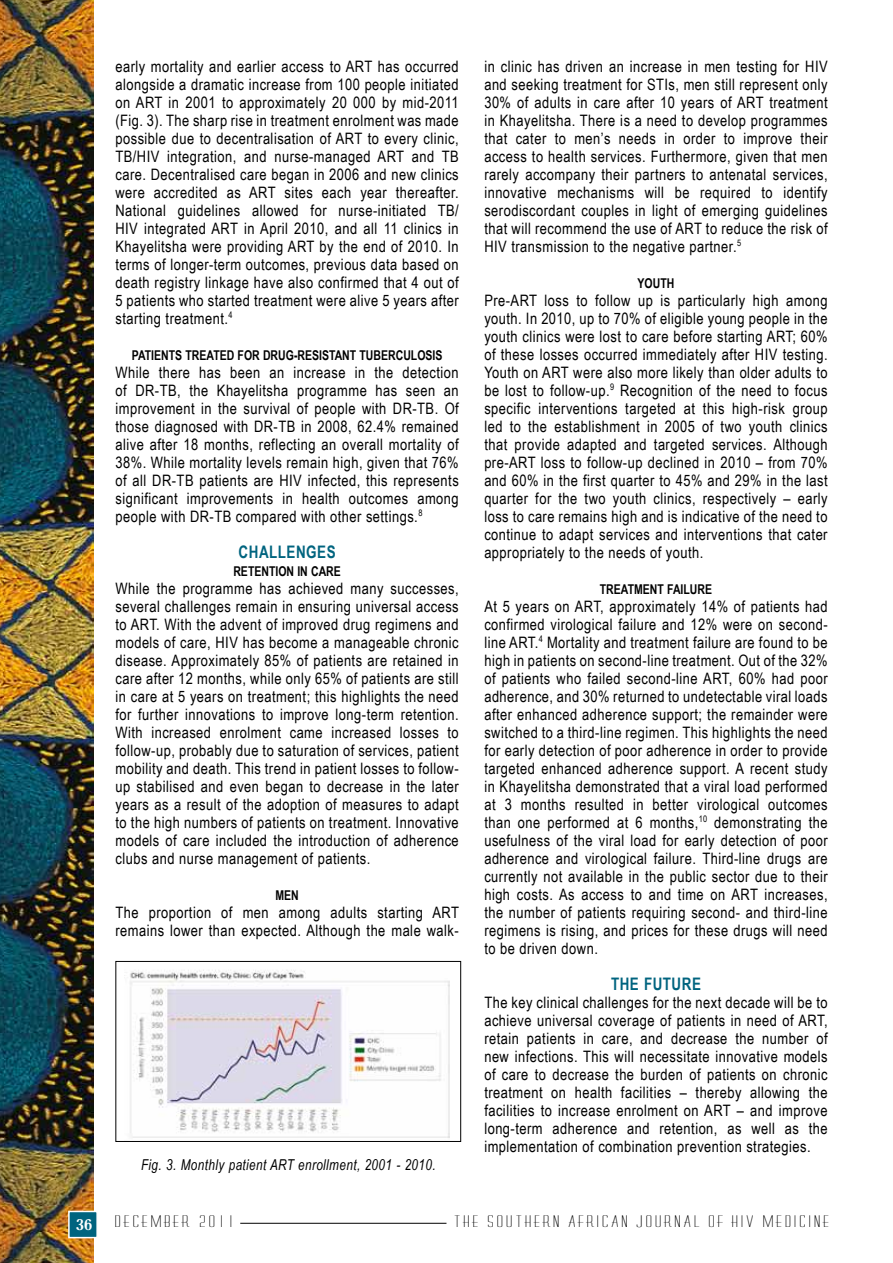
<style>
.page{position:relative;width:893px;height:1263px;background:#fff}
.page>*{position:absolute;margin:0;border:0;box-sizing:border-box;transform-origin:0 0}
.t1{font:700 17.25px "Arial Narrow";letter-spacing:.03em;color:#00647f;scale:.95 1}
.t2{font:15.75px/18px "Arial Narrow";letter-spacing:.03em;color:#000;text-align:justify}
.t3{font:15px "Sunset";letter-spacing:.075em;color:#000;scale:2 1}
.t4{font:italic 15px "Arial Narrow";letter-spacing:.03em;color:#000;scale:.95 1}
.t5{font:700 15px "Emilia";color:#fff}
.t6{font:700 13.5px "Arial Narrow";color:#000;scale:.95 1}
</style>
<div class="page">
<img style="left:0;top:0;width:93px;height:1263px">
<div style="left:68px;top:1211px;width:30px;height:27px;background:#00647f;border:2px solid #fff"></div>
<hr style="left:240px;top:1223px;width:206px;height:1px;background:#000">
<img style="left:124px;top:970px;width:325px;height:168px">
<div style="left:115px;top:961px;width:346px;height:181px;border:1px solid #000"></div>
<p class="t2" style="left:115px;top:57px;width:345px">early mortality and earlier access to ART has occurred alongside a dramatic increase from 100 people initiated on ART in 2001 to approximately 20 000 by mid-2011 (Fig. 3). The sharp rise in treatment enrolment was made possible due to decentralisation of ART to every clinic, TB/HIV integration, and nurse-managed ART and TB care. Decentralised care began in 2006 and new clinics were accredited as ART sites each year thereafter.<br>National guidelines allowed for nurse-initiated TB/ HIV integrated ART in April 2010, and all 11 clinics in Khayelitsha were providing ART by the end of 2010. In terms of longer-term outcomes, previous data based on death registry linkage have also confirmed that 4 out of 5 patients who started treatment were alive 5 years after starting treatment.<sup>4</sup></p>
<p class="t6" style="left:132px;top:345px;width:329px">PATIENTS TREATED FOR DRUG-RESISTANT TUBERCULOSIS</p>
<p class="t2" style="left:115px;top:363px;width:345px">While there has been an increase in the detection of DR-TB, the Khayelitsha programme has seen an improvement in the survival of people with DR-TB. Of those diagnosed with DR-TB in 2008, 62.4% remained alive after 18 months, reflecting an overall mortality of 38%. While mortality levels remain high, given that 76% of all DR-TB patients are HIV infected, this represents significant improvements in health outcomes among people with DR-TB compared with other settings.<sup>8</sup></p>
<p class="t1" style="left:239px;top:539px;width:104px">CHALLENGES</p>
<p class="t6" style="left:233px;top:561px;width:115px">RETENTION IN CARE</p>
<p class="t2" style="left:115px;top:579px;width:345px">While the programme has achieved many successes, several challenges remain in ensuring universal access to ART. With the advent of improved drug regimens and models of care, HIV has become a manageable chronic disease. Approximately 85% of patients are retained in care after 12 months, while only 65% of patients are still in care at 5 years on treatment; this highlights the need for further innovations to improve long-term retention.<br>With increased enrolment came increased losses to follow-up, probably due to saturation of services, patient mobility and death. This trend in patient losses to follow&shy;up stabilised and even began to decrease in the later years as a result of the adoption of measures to adapt to the high numbers of patients on treatment. Innovative models of care included the introduction of adherence clubs and nurse management of patients.</p>
<p class="t6" style="left:275px;top:885px;width:26px">MEN</p>
<p class="t2" style="left:115px;top:903px;width:345px">The proportion of men among adults starting ART remains lower than expected. Although the male walk-</p>
<p class="t4" style="left:141px;top:1154px;width:312px">Fig. 3. Monthly patient ART enrollment, 2001 - 2010.</p>
<p class="t2" style="left:484px;top:57px;width:345px">in clinic has driven an increase in men testing for HIV and seeking treatment for STIs, men still represent only 30% of adults in care after 10 years of ART treatment in Khayelitsha. There is a need to develop programmes that cater to men’s needs in order to improve their access to health services. Furthermore, given that men rarely accompany their partners to antenatal services, innovative mechanisms will be required to identify serodiscordant couples in light of emerging guidelines that will recommend the use of ART to reduce the risk of HIV transmission to the negative partner.<sup>5</sup></p>
<p class="t6" style="left:638px;top:273px;width:40px">YOUTH</p>
<p class="t2" style="left:484px;top:291px;width:345px">Pre-ART loss to follow up is particularly high among youth. In 2010, up to 70% of eligible young people in the youth clinics were lost to care before starting ART; 60% of these losses occurred immediately after HIV testing.<br>Youth on ART were also more likely than older adults to be lost to follow-up.<sup>9</sup> Recognition of the need to focus specific interventions targeted at this high-risk group led to the establishment in 2005 of two youth clinics that provide adapted and targeted services. Although pre-ART loss to follow-up declined in 2010 – from 70% and 60% in the first quarter to 45% and 29% in the last quarter for the two youth clinics, respectively – early loss to care remains high and is indicative of the need to continue to adapt services and interventions that cater appropriately to the needs of youth.</p>
<p class="t6" style="left:600px;top:579px;width:120px">TREATMENT FAILURE</p>
<p class="t2" style="left:484px;top:597px;width:345px">At 5 years on ART, approximately 14% of patients had confirmed virological failure and 12% were on second&shy;line ART.<sup>4</sup> Mortality and treatment failure are found to be high in patients on second-line treatment. Out of the 32% of patients who failed second-line ART, 60% had poor adherence, and 30% returned to undetectable viral loads after enhanced adherence support; the remainder were switched to a third-line regimen. This highlights the need for early detection of poor adherence in order to provide targeted enhanced adherence support. A recent study in Khayelitsha demonstrated that a viral load performed at 3 months resulted in better virological outcomes than one performed at 6 months,<sup>10</sup> demonstrating the usefulness of the viral load for early detection of poor adherence and virological failure. Third-line drugs are currently not available in the public sector due to their high costs. As access to and time on ART increases, the number of patients requiring second- and third-line regimens is rising, and prices for these drugs will need to be driven down.</p>
<p class="t1" style="left:611px;top:971px;width:96px">THE FUTURE</p>
<p class="t2" style="left:484px;top:993px;width:345px">The key clinical challenges for the next decade will be to achieve universal coverage of patients in need of ART, retain patients in care, and decrease the number of new infections. This will necessitate innovative models of care to decrease the burden of patients on chronic treatment on health facilities – thereby allowing the facilities to increase enrolment on ART – and improve long-term adherence and retention, as well as the implementation of combination prevention strategies.</p>
<p class="t5" style="left:75px;top:1214px;width:18px">36</p>
<p class="t3" style="left:114px;top:1212px;width:62px">DECEMBER 2011</p>
<p class="t3" style="left:453px;top:1212px;width:189px">THE SOUTHERN AFRICAN JOURNAL OF HIV MEDICINE</p>
</div>
